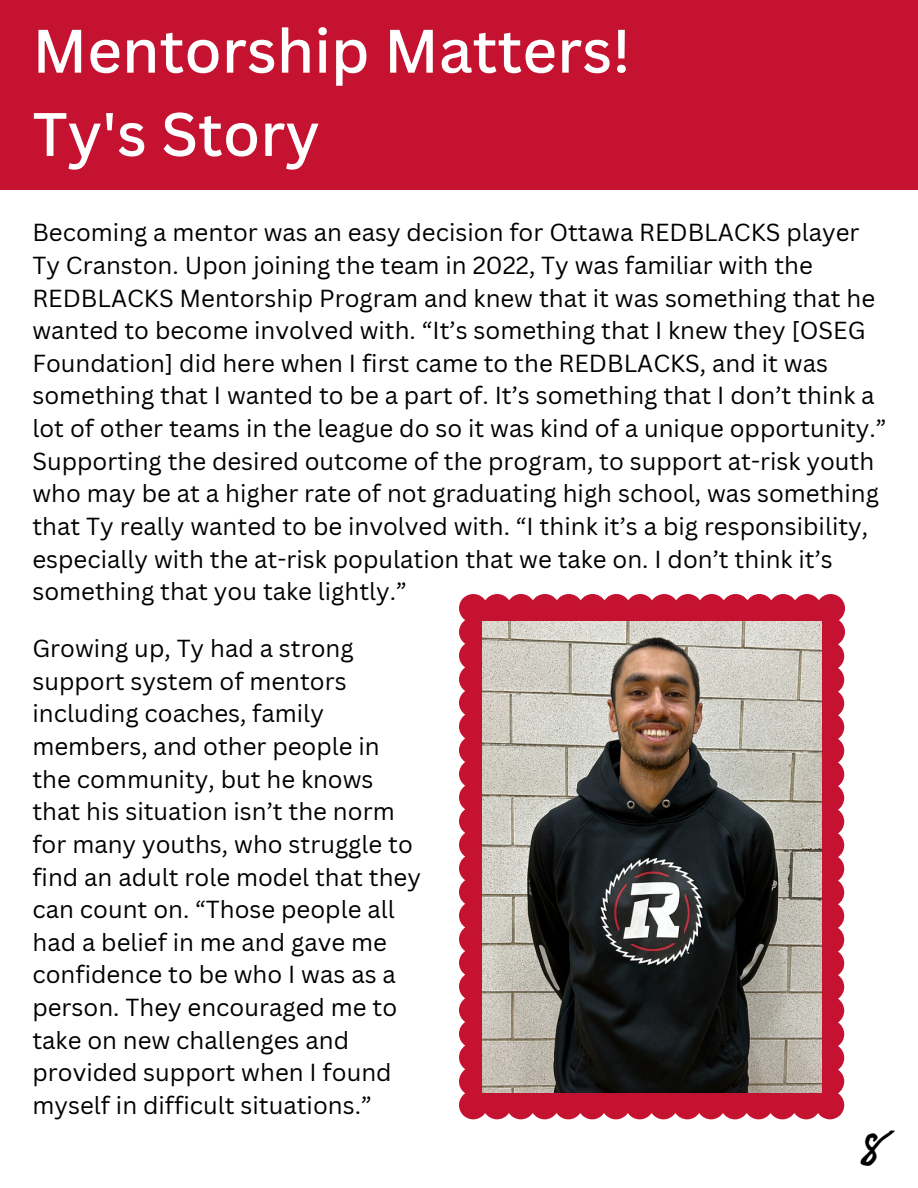
<style>
.page{position:relative;width:918px;height:1188px;background:#fff}
.page>*{position:absolute;margin:0;border:0;box-sizing:border-box;transform-origin:0 0}
.t1{font:500 60px "Canva Sans";color:#fff}
.t2{font:36px "Beth Ellen";color:#000}
.t3{font:24px/32.7px "Canva Sans";color:#000}
</style>
<div class="page">
<div style="left:0;top:0;width:918px;height:190px;background:#c41230"></div>
<svg style="left:459px;top:594px;width:386px;height:525px;background:#c82a44"></svg>
<img style="left:483px;top:621px;width:338px;height:471px">
<p class="t1" style="left:32px;top:9px;width:600px">Mentorship Matters!</p>
<p class="t1" style="left:32px;top:92px;width:289px">Ty's Story</p>
<p class="t3" style="left:32px;top:216px;width:856px">Becoming a mentor was an easy decision for Ottawa REDBLACKS player Ty Cranston. Upon joining the team in 2022, Ty was familiar with the REDBLACKS Mentorship Program and knew that it was something that he wanted to become involved with. “It’s something that I knew they [OSEG Foundation] did here when I first came to the REDBLACKS, and it was something that I wanted to be a part of. It’s something that I don’t think a lot of other teams in the league do so it was kind of a unique opportunity.” Supporting the desired outcome of the program, to support at-risk youth who may be at a higher rate of not graduating high school, was something that Ty really wanted to be involved with. “I think it’s a big responsibility, especially with the at-risk population that we take on. I don’t think it’s something that you take lightly.”</p>
<p class="t3" style="left:32px;top:632px;width:390px">Growing up, Ty had a strong support system of mentors including coaches, family members, and other people in the community, but he knows that his situation isn’t the norm for many youths, who struggle to find an adult role model that they can count on. “Those people all had a belief in me and gave me confidence to be who I was as a person. They encouraged me to take on new challenges and provided support when I found myself in difficult situations.”</p>
<p class="t2" style="left:859px;top:1130px;width:29px">8</p>
</div>
